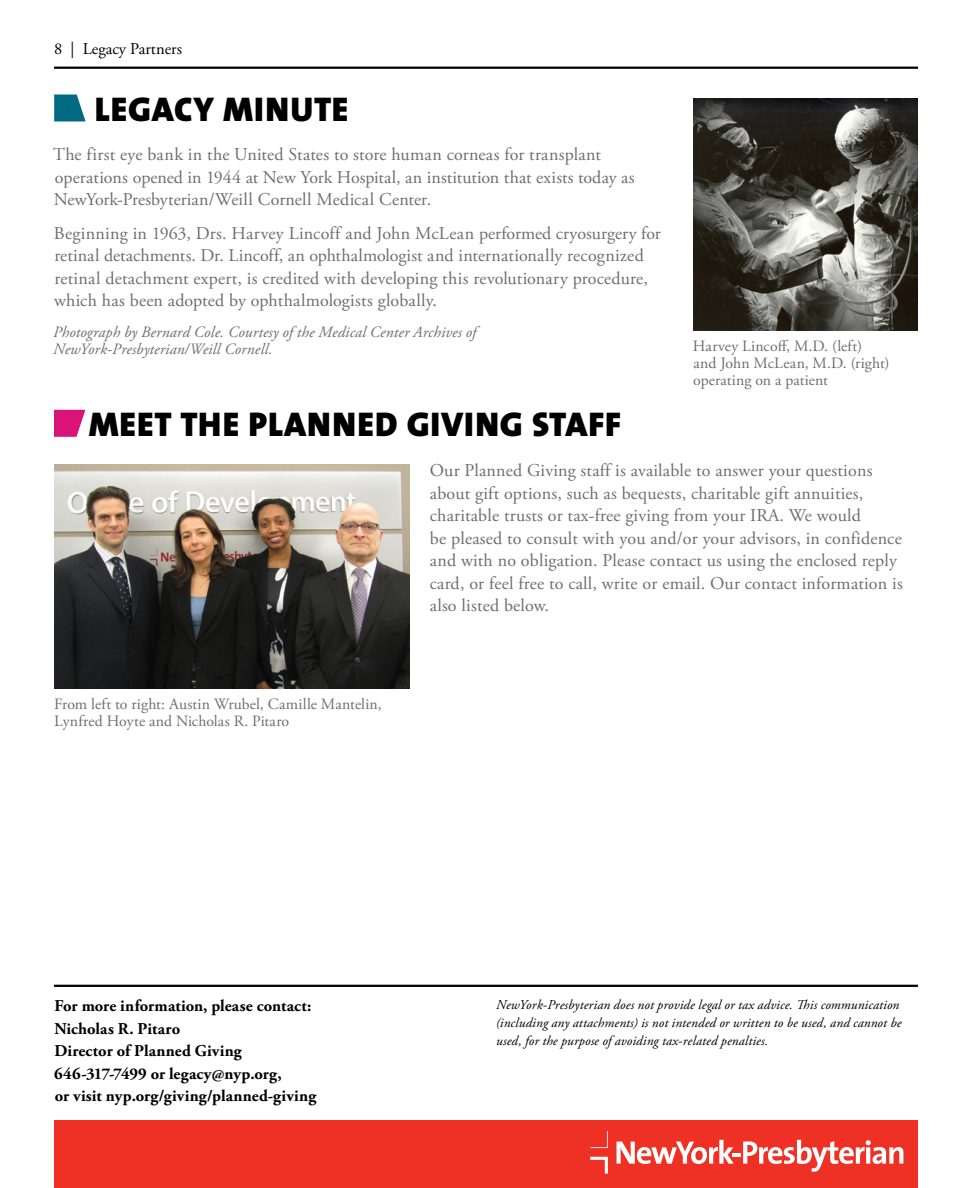
<style>
.page{position:relative;width:972px;height:1188px;background:#fff}
.page>*{position:absolute;margin:0;border:0;box-sizing:border-box;transform-origin:0 0}
.Heading{font:34.5px "The Sans Black Caps";letter-spacing:.025em;color:#000}
.Body{font:18px/22.5px "Adobe Garamond Pro";letter-spacing:.01em;color:#6d6e71}
.Body-2{font:700 16.5px/22.5px "Adobe Garamond Pro";letter-spacing:.005em;color:#000}
.t1{font:16.5px "Adobe Garamond Pro";color:#000}
.Body-3{font:15.75px/17.2px "Adobe Garamond Pro";letter-spacing:.005em;color:#6d6e71}
.Body-4{font:italic 15.75px/17.2px "Adobe Garamond Pro";letter-spacing:.005em;color:#6d6e71}
.Quotes{font:italic 13.5px/18px "Adobe Garamond Pro";letter-spacing:.01em;color:#000}
</style>
<div class="page">
<div style="left:54px;top:1120px;width:864px;height:68px;background:#ee3124"></div>
<svg style="left:617px;top:1140px;width:286px;height:32px"></svg>
<svg style="left:590px;top:1157px;width:18px;height:17px"></svg>
<svg style="left:590px;top:1131px;width:18px;height:17px"></svg>
<hr style="left:54px;top:67px;width:864px;height:2px;background:#000">
<svg style="left:54px;top:410px;width:31px;height:27px"></svg>
<hr style="left:54px;top:985px;width:864px;height:2px;background:#000">
<svg style="left:54px;top:94px;width:32px;height:28px"></svg>
<img style="left:693px;top:98px;width:224px;height:232px">
<img style="left:54px;top:465px;width:356px;height:223px">
<p class="t1" style="left:54px;top:39px;width:130px">8 | Legacy Partners</p>
<p class="Heading" style="left:95px;top:80px;width:255px">LEGACY MINUTE</p>
<p class="Body" style="left:53px;top:144px;width:583px">The first eye bank in the United States to store human corneas for transplant operations opened in 1944 at New York Hospital, an institution that exists today as<br>NewYork-Presbyterian/Weill Cornell Medical Center.</p>
<p class="Body" style="left:54px;top:222px;width:608px">Beginning in 1963, Drs. Harvey Lincoff and John McLean performed cryosurgery for retinal detachments. Dr. Lincoff, an ophthalmologist and internationally recognized retinal detachment expert, is credited with developing this revolutionary procedure, which has been adopted by ophthalmologists globally.</p>
<p class="Body-4" style="left:53px;top:324px;width:425px">Photograph by Bernard Cole. Courtesy of the Medical Center Archives of<br>NewYork-Presbyterian/Weill Cornell.</p>
<p class="Body-3" style="left:693px;top:338px;width:198px">Harvey Lincoff, M.D. (left)<br>and John McLean, M.D. (right) operating on a patient</p>
<p class="Heading" style="left:89px;top:396px;width:534px">MEET THE PLANNED GIVING STAFF</p>
<p class="Body" style="left:430px;top:460px;width:474px">Our Planned Giving staff is available to answer your questions about gift options, such as bequests, charitable gift annuities, charitable trusts or tax-free giving from your IRA. We would<br>be pleased to consult with you and/or your advisors, in confidence and with no obligation. Please contact us using the enclosed reply card, or feel free to call, write or email. Our contact information is also listed below.</p>
<p class="Body-3" style="left:54px;top:696px;width:329px">From left to right: Austin Wrubel, Camille Mantelin,<br>Lynfred Hoyte and Nicholas R. Pitaro</p>
<p class="Body-2" style="left:54px;top:995px;width:264px">For more information, please contact:<br>Nicholas R. Pitaro<br>Director of Planned Giving<br>646-317-7499 or legacy@nyp.org,<br>or visit nyp.org/giving/planned-giving</p>
<p class="Quotes" style="left:496px;top:996px;width:407px">NewYork-Presbyterian does not provide legal or tax advice. This communication (including any attachments) is not intended or written to be used, and cannot be used, for the purpose of avoiding tax-related penalties.</p>
</div>
